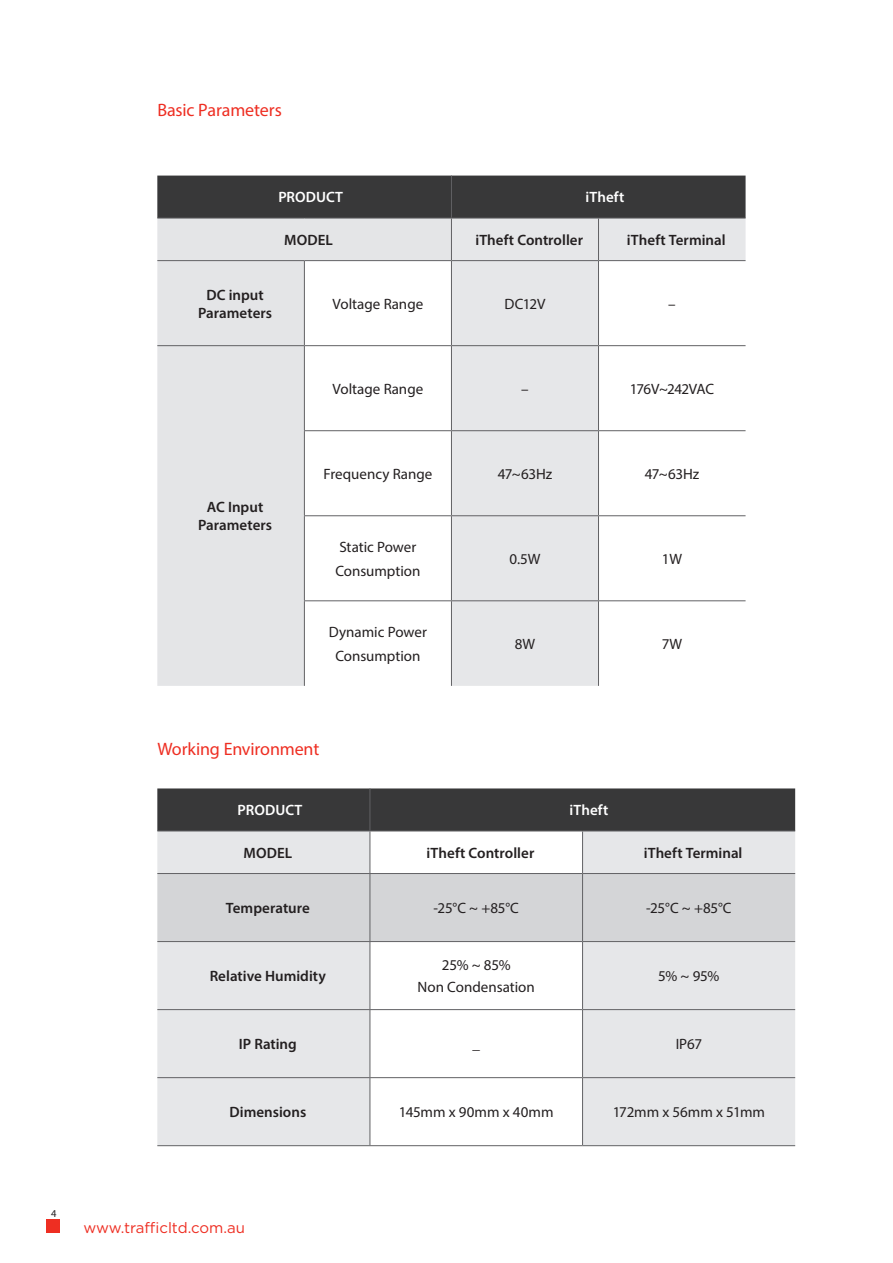
<style>
.page{position:relative;width:893px;height:1263px;background:#fff}
.page>*{position:absolute;margin:0;border:0;box-sizing:border-box;transform-origin:0 0}
.t1{font:18px "Myriad Pro";letter-spacing:-.01em;color:#ee2e22}
.Body_Text{font:15px/24px "Myriad Pro";color:#231f20}
.body_text{font:600 15px/18px "Myriad Pro";color:#231f20;text-align:center}
.t2{font:600 15px "Myriad Pro";letter-spacing:.005em;color:#fff}
.t3{font:15px "Gotham";color:#ee2e22}
.Body_Text-2{font:15px "Myriad Pro";letter-spacing:-.03em;color:#231f20}
.t4{font:10.5px "Myriad Pro";color:#231f20}
</style>
<div class="page">
<div style="left:47px;top:1219px;width:13px;height:14px;background:#ee2e22"></div>
<div style="left:157px;top:176px;width:589px;height:42px;background:#383839"></div>
<div style="left:157px;top:219px;width:294px;height:467px;background:#e4e5e7"></div>
<div style="left:452px;top:219px;width:294px;height:41px;background:#e6e7e9"></div>
<svg style="left:305px;top:261px;width:441px;height:425px"></svg>
<hr style="left:451px;top:176px;width:1px;height:42px;background:#616164">
<hr style="left:157px;top:218px;width:147px;height:1px;background:#616164">
<hr style="left:304px;top:218px;width:147px;height:1px;background:#616164">
<hr style="left:451px;top:218px;width:147px;height:1px;background:#616164">
<hr style="left:451px;top:218px;width:1px;height:42px;background:#616164">
<hr style="left:598px;top:218px;width:148px;height:1px;background:#616164">
<hr style="left:598px;top:218px;width:1px;height:42px;background:#616164">
<hr style="left:157px;top:260px;width:147px;height:1px;background:#616164">
<hr style="left:304px;top:260px;width:147px;height:1px;background:#616164">
<hr style="left:304px;top:261px;width:1px;height:84px;background:#616164">
<hr style="left:451px;top:260px;width:147px;height:1px;background:#616164">
<hr style="left:451px;top:261px;width:1px;height:84px;background:#616164">
<hr style="left:598px;top:260px;width:148px;height:1px;background:#616164">
<hr style="left:598px;top:261px;width:1px;height:84px;background:#616164">
<hr style="left:157px;top:345px;width:147px;height:1px;background:#616164">
<hr style="left:304px;top:345px;width:147px;height:1px;background:#616164">
<hr style="left:304px;top:346px;width:1px;height:84px;background:#616164">
<hr style="left:451px;top:345px;width:147px;height:1px;background:#616164">
<hr style="left:451px;top:346px;width:1px;height:84px;background:#616164">
<hr style="left:598px;top:345px;width:148px;height:1px;background:#616164">
<hr style="left:598px;top:346px;width:1px;height:84px;background:#616164">
<hr style="left:304px;top:430px;width:147px;height:1px;background:#616164">
<hr style="left:304px;top:431px;width:1px;height:84px;background:#616164">
<hr style="left:451px;top:430px;width:147px;height:1px;background:#616164">
<hr style="left:451px;top:431px;width:1px;height:84px;background:#616164">
<hr style="left:598px;top:430px;width:148px;height:1px;background:#616164">
<hr style="left:598px;top:431px;width:1px;height:84px;background:#616164">
<hr style="left:304px;top:515px;width:147px;height:1px;background:#616164">
<hr style="left:304px;top:516px;width:1px;height:84px;background:#616164">
<hr style="left:451px;top:515px;width:147px;height:1px;background:#616164">
<hr style="left:451px;top:516px;width:1px;height:84px;background:#616164">
<hr style="left:598px;top:515px;width:148px;height:1px;background:#616164">
<hr style="left:598px;top:516px;width:1px;height:84px;background:#616164">
<hr style="left:304px;top:600px;width:147px;height:1px;background:#616164">
<hr style="left:304px;top:601px;width:1px;height:85px;background:#616164">
<hr style="left:451px;top:600px;width:147px;height:1px;background:#616164">
<hr style="left:451px;top:601px;width:1px;height:85px;background:#616164">
<hr style="left:598px;top:600px;width:148px;height:1px;background:#616164">
<hr style="left:598px;top:601px;width:1px;height:85px;background:#616164">
<div style="left:157px;top:788px;width:638px;height:43px;background:#383839"></div>
<div style="left:157px;top:832px;width:638px;height:313px;background:#e6e7e9"></div>
<svg style="left:371px;top:832px;width:211px;height:313px"></svg>
<div style="left:157px;top:874px;width:638px;height:67px;background:#d4d5d7"></div>
<hr style="left:370px;top:788px;width:1px;height:43px;background:#616164">
<hr style="left:157px;top:831px;width:213px;height:1px;background:#616164">
<hr style="left:370px;top:831px;width:213px;height:1px;background:#616164">
<hr style="left:370px;top:831px;width:1px;height:42px;background:#616164">
<hr style="left:583px;top:831px;width:212px;height:1px;background:#616164">
<hr style="left:582px;top:831px;width:1px;height:42px;background:#616164">
<hr style="left:157px;top:873px;width:213px;height:1px;background:#616164">
<hr style="left:370px;top:873px;width:213px;height:1px;background:#616164">
<hr style="left:370px;top:874px;width:1px;height:67px;background:#616164">
<hr style="left:583px;top:873px;width:212px;height:1px;background:#616164">
<hr style="left:582px;top:874px;width:1px;height:67px;background:#616164">
<hr style="left:157px;top:941px;width:213px;height:1px;background:#616164">
<hr style="left:370px;top:941px;width:213px;height:1px;background:#616164">
<hr style="left:370px;top:942px;width:1px;height:67px;background:#616164">
<hr style="left:583px;top:941px;width:212px;height:1px;background:#616164">
<hr style="left:582px;top:942px;width:1px;height:67px;background:#616164">
<hr style="left:157px;top:1009px;width:213px;height:1px;background:#616164">
<hr style="left:370px;top:1009px;width:213px;height:1px;background:#616164">
<hr style="left:370px;top:1010px;width:1px;height:67px;background:#616164">
<hr style="left:583px;top:1009px;width:212px;height:1px;background:#616164">
<hr style="left:582px;top:1010px;width:1px;height:67px;background:#616164">
<hr style="left:157px;top:1077px;width:213px;height:1px;background:#616164">
<hr style="left:370px;top:1077px;width:213px;height:1px;background:#616164">
<hr style="left:370px;top:1078px;width:1px;height:67px;background:#616164">
<hr style="left:583px;top:1077px;width:212px;height:1px;background:#616164">
<hr style="left:582px;top:1078px;width:1px;height:67px;background:#616164">
<hr style="left:157px;top:1145px;width:213px;height:1px;background:#616164">
<hr style="left:370px;top:1145px;width:213px;height:1px;background:#616164">
<hr style="left:583px;top:1145px;width:212px;height:1px;background:#616164">
<p class="t1" style="left:157px;top:98px;width:126px">Basic Parameters</p>
<p class="t2" style="left:278px;top:188px;width:66px">PRODUCT</p>
<p class="t2" style="left:585px;top:188px;width:40px">iTheft</p>
<p class="body_text" style="left:284px;top:231px;width:50px">MODEL</p>
<p class="body_text" style="left:475px;top:231px;width:109px">iTheft Controller</p>
<p class="body_text" style="left:627px;top:231px;width:100px">iTheft Terminal</p>
<p class="body_text" style="left:198px;top:285px;width:76px">DC input<br>Parameters</p>
<p class="Body_Text" style="left:333px;top:291px;width:92px">Voltage Range</p>
<p class="Body_Text" style="left:505px;top:291px;width:42px">DC12V</p>
<p class="Body_Text" style="left:668px;top:291px;width:9px">–</p>
<p class="Body_Text" style="left:333px;top:377px;width:92px">Voltage Range</p>
<p class="Body_Text" style="left:521px;top:377px;width:9px">–</p>
<p class="Body_Text-2" style="left:630px;top:379px;width:86px">176V~242VAC</p>
<p class="body_text" style="left:198px;top:498px;width:76px">AC Input<br>Parameters</p>
<p class="Body_Text" style="left:323px;top:462px;width:110px">Frequency Range</p>
<p class="Body_Text" style="left:498px;top:462px;width:56px">47~63Hz</p>
<p class="Body_Text" style="left:645px;top:462px;width:56px">47~63Hz</p>
<p class="Body_Text" style="left:335px;top:535px;width:87px">Static Power<br>Consumption</p>
<p class="Body_Text" style="left:329px;top:620px;width:99px;text-align:center">Dynamic Power<br>Consumption</p>
<p class="Body_Text" style="left:509px;top:547px;width:33px">0.5W</p>
<p class="Body_Text" style="left:662px;top:547px;width:22px">1W</p>
<p class="Body_Text" style="left:515px;top:632px;width:22px">8W</p>
<p class="Body_Text" style="left:662px;top:632px;width:22px">7W</p>
<p class="t1" style="left:157px;top:738px;width:163px">Working Environment</p>
<p class="t2" style="left:238px;top:801px;width:66px">PRODUCT</p>
<p class="t2" style="left:569px;top:801px;width:40px">iTheft</p>
<p class="body_text" style="left:244px;top:843px;width:50px">MODEL</p>
<p class="body_text" style="left:427px;top:843px;width:109px">iTheft Controller</p>
<p class="body_text" style="left:644px;top:843px;width:100px">iTheft Terminal</p>
<p class="body_text" style="left:226px;top:899px;width:85px">Temperature</p>
<p class="Body_Text" style="left:433px;top:896px;width:87px">-25°C ~ +85°C</p>
<p class="Body_Text" style="left:646px;top:896px;width:87px">-25°C ~ +85°C</p>
<p class="body_text" style="left:210px;top:967px;width:118px">Relative Humidity</p>
<p class="Body_Text" style="left:442px;top:953px;width:70px">25% ~ 85%</p>
<p class="Body_Text" style="left:418px;top:975px;width:119px">Non Condensation</p>
<p class="body_text" style="left:239px;top:1035px;width:59px">IP Rating</p>
<p class="Body_Text" style="left:472px;top:1032px;width:9px">_</p>
<p class="Body_Text" style="left:658px;top:964px;width:63px">5% ~ 95%</p>
<p class="Body_Text" style="left:676px;top:1032px;width:28px">IP67</p>
<p class="body_text" style="left:229px;top:1103px;width:78px">Dimensions</p>
<p class="Body_Text" style="left:399px;top:1100px;width:156px">145mm x 90mm x 40mm</p>
<p class="Body_Text" style="left:613px;top:1100px;width:154px">172mm x 56mm x 51mm</p>
<p class="t4" style="left:51px;top:1207px;width:7px">4</p>
<p class="t3" style="left:83px;top:1219px;width:163px">www.trafficltd.com.au</p>
</div>
